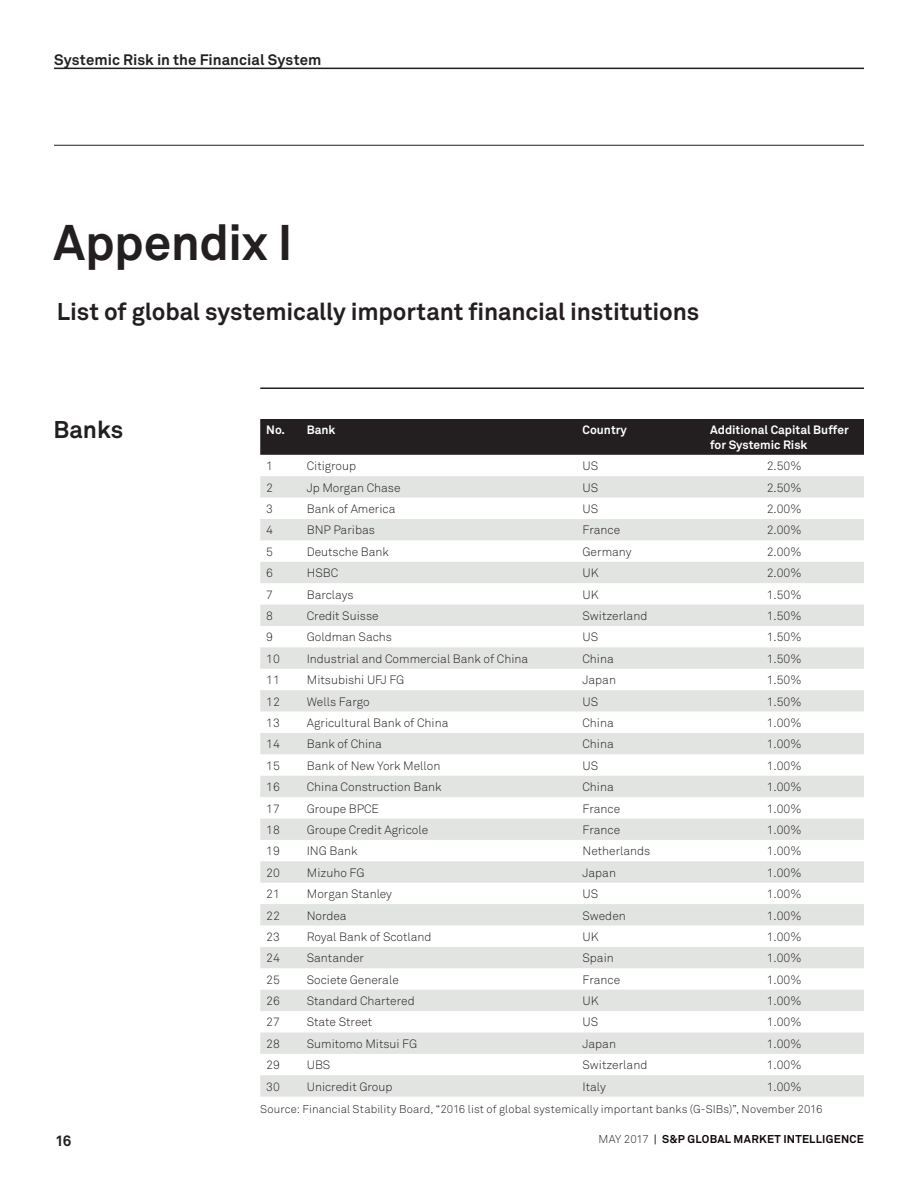
<style>
.page{position:relative;width:918px;height:1188px;background:#fff}
.page>*{position:absolute;margin:0;border:0;box-sizing:border-box;transform-origin:0 0}
.t1{font:700 49.5px "Akkurat Pro";letter-spacing:-.01em;color:#231f20}
.t2{font:700 24px "Akkurat Pro";letter-spacing:-.005em;color:#231f20}
.Lead_In{font:700 15px "Akkurat Pro";letter-spacing:.005em;color:#231f20}
.I_Contact_Header_10{font:700 15px "Akkurat Pro";color:#231f20}
.t3{font:300 12px "Akkurat Pro";color:#231f20}
.t4{font:700 12px/14.4px "Akkurat Pro";color:#fff}
.I_Disclaimer_Footnot{font:300 11.25px "Akkurat Pro";letter-spacing:.01em;color:#231f20}
.I_Code_7_5_9_5{font:700 11.25px "Akkurat Pro";letter-spacing:.025em;color:#0e0607}
.s1{font-weight:300;color:#231f20}
.s2{font-weight:400}
</style>
<div class="page">
<hr style="left:54px;top:68px;width:810px;height:1px;background:#231f20">
<hr style="left:54px;top:145px;width:810px;height:1px;background:#231f20">
<hr style="left:260px;top:387px;width:604px;height:2px;background:#231f20">
<div style="left:260px;top:419px;width:604px;height:36px;background:#231f20"></div>
<svg style="left:260px;top:476px;width:604px;height:621px"></svg>
<div style="left:260px;top:647px;width:604px;height:22px;background:#e2e4e2"></div>
<p class="Lead_In" style="left:54px;top:50px;width:269px">Systemic Risk in the Financial System</p>
<p class="t1" style="left:54px;top:212px;width:241px">Appendix I</p>
<p class="t2" style="left:57px;top:296px;width:644px">List of global systemically important financial institutions</p>
<p class="t2" style="left:54px;top:415px;width:71px">Banks</p>
<p class="t4" style="left:266px;top:423px;width:20px">No.</p>
<p class="t4" style="left:307px;top:423px;width:30px">Bank</p>
<p class="t4" style="left:583px;top:423px;width:46px">Country</p>
<p class="t4" style="left:710px;top:423px;width:140px">Additional Capital Buffer for Systemic Risk</p>
<p class="t3" style="left:266px;top:459px;width:8px">1</p>
<p class="t3" style="left:307px;top:459px;width:51px">Citigroup</p>
<p class="t3" style="left:583px;top:459px;width:17px">US</p>
<p class="t3" style="left:767px;top:459px;width:36px">2.50%</p>
<p class="t3" style="left:266px;top:480px;width:8px">2</p>
<p class="t3" style="left:307px;top:480px;width:95px">Jp Morgan Chase</p>
<p class="t3" style="left:583px;top:480px;width:17px">US</p>
<p class="t3" style="left:767px;top:480px;width:36px">2.50%</p>
<p class="t3" style="left:266px;top:502px;width:8px">3</p>
<p class="t3" style="left:307px;top:502px;width:90px">Bank of America</p>
<p class="t3" style="left:583px;top:502px;width:17px">US</p>
<p class="t3" style="left:767px;top:502px;width:36px">2.00%</p>
<p class="t3" style="left:266px;top:523px;width:8px">4</p>
<p class="t3" style="left:307px;top:523px;width:70px">BNP Paribas</p>
<p class="t3" style="left:583px;top:523px;width:39px">France</p>
<p class="t3" style="left:767px;top:523px;width:36px">2.00%</p>
<p class="t3" style="left:266px;top:544px;width:8px">5</p>
<p class="t3" style="left:307px;top:544px;width:84px">Deutsche Bank</p>
<p class="t3" style="left:583px;top:544px;width:51px">Germany</p>
<p class="t3" style="left:767px;top:544px;width:36px">2.00%</p>
<p class="t3" style="left:266px;top:566px;width:8px">6</p>
<p class="t3" style="left:307px;top:566px;width:33px">HSBC</p>
<p class="t3" style="left:583px;top:566px;width:18px">UK</p>
<p class="t3" style="left:767px;top:566px;width:36px">2.00%</p>
<p class="t3" style="left:266px;top:587px;width:8px">7</p>
<p class="t3" style="left:307px;top:587px;width:48px">Barclays</p>
<p class="t3" style="left:583px;top:587px;width:18px">UK</p>
<p class="t3" style="left:767px;top:587px;width:36px">1.50%</p>
<p class="t3" style="left:266px;top:609px;width:8px">8</p>
<p class="t3" style="left:307px;top:609px;width:73px">Credit Suisse</p>
<p class="t3" style="left:583px;top:609px;width:66px">Switzerland</p>
<p class="t3" style="left:767px;top:609px;width:36px">1.50%</p>
<p class="t3" style="left:266px;top:630px;width:8px">9</p>
<p class="t3" style="left:307px;top:630px;width:87px">Goldman Sachs</p>
<p class="t3" style="left:583px;top:630px;width:17px">US</p>
<p class="t3" style="left:767px;top:630px;width:36px">1.50%</p>
<p class="t3" style="left:266px;top:651px;width:15px">10</p>
<p class="t3" style="left:307px;top:651px;width:223px">Industrial and Commercial Bank of China</p>
<p class="t3" style="left:583px;top:651px;width:33px">China</p>
<p class="t3" style="left:767px;top:651px;width:36px">1.50%</p>
<p class="t3" style="left:266px;top:673px;width:15px">11</p>
<p class="t3" style="left:307px;top:673px;width:99px">Mitsubishi UFJ FG</p>
<p class="t3" style="left:583px;top:673px;width:35px">Japan</p>
<p class="t3" style="left:767px;top:673px;width:36px">1.50%</p>
<p class="t3" style="left:266px;top:694px;width:15px">12</p>
<p class="t3" style="left:307px;top:694px;width:64px">Wells Fargo</p>
<p class="t3" style="left:583px;top:694px;width:17px">US</p>
<p class="t3" style="left:767px;top:694px;width:36px">1.50%</p>
<p class="t3" style="left:266px;top:716px;width:15px">13</p>
<p class="t3" style="left:307px;top:716px;width:143px">Agricultural Bank of China</p>
<p class="t3" style="left:583px;top:716px;width:33px">China</p>
<p class="t3" style="left:767px;top:716px;width:36px">1.00%</p>
<p class="t3" style="left:266px;top:737px;width:15px">14</p>
<p class="t3" style="left:307px;top:737px;width:77px">Bank of China</p>
<p class="t3" style="left:583px;top:737px;width:33px">China</p>
<p class="t3" style="left:767px;top:737px;width:36px">1.00%</p>
<p class="t3" style="left:266px;top:758px;width:15px">15</p>
<p class="t3" style="left:307px;top:758px;width:135px">Bank of New York Mellon</p>
<p class="t3" style="left:583px;top:758px;width:17px">US</p>
<p class="t3" style="left:767px;top:758px;width:36px">1.00%</p>
<p class="t3" style="left:266px;top:780px;width:15px">16</p>
<p class="t3" style="left:307px;top:780px;width:136px">China Construction Bank</p>
<p class="t3" style="left:583px;top:780px;width:33px">China</p>
<p class="t3" style="left:767px;top:780px;width:36px">1.00%</p>
<p class="t3" style="left:266px;top:801px;width:15px">17</p>
<p class="t3" style="left:307px;top:801px;width:74px">Groupe BPCE</p>
<p class="t3" style="left:583px;top:801px;width:39px">France</p>
<p class="t3" style="left:767px;top:801px;width:36px">1.00%</p>
<p class="t3" style="left:266px;top:823px;width:15px">18</p>
<p class="t3" style="left:307px;top:823px;width:123px">Groupe Credit Agricole</p>
<p class="t3" style="left:583px;top:823px;width:39px">France</p>
<p class="t3" style="left:767px;top:823px;width:36px">1.00%</p>
<p class="t3" style="left:266px;top:844px;width:15px">19</p>
<p class="t3" style="left:307px;top:844px;width:52px">ING Bank</p>
<p class="t3" style="left:583px;top:844px;width:69px">Netherlands</p>
<p class="t3" style="left:767px;top:844px;width:36px">1.00%</p>
<p class="t3" style="left:266px;top:865px;width:15px">20</p>
<p class="t3" style="left:307px;top:865px;width:59px">Mizuho FG</p>
<p class="t3" style="left:583px;top:865px;width:35px">Japan</p>
<p class="t3" style="left:767px;top:865px;width:36px">1.00%</p>
<p class="t3" style="left:266px;top:887px;width:15px">21</p>
<p class="t3" style="left:307px;top:887px;width:87px">Morgan Stanley</p>
<p class="t3" style="left:583px;top:887px;width:17px">US</p>
<p class="t3" style="left:767px;top:887px;width:36px">1.00%</p>
<p class="t3" style="left:266px;top:908px;width:15px">22</p>
<p class="t3" style="left:307px;top:908px;width:41px">Nordea</p>
<p class="t3" style="left:583px;top:908px;width:45px">Sweden</p>
<p class="t3" style="left:767px;top:908px;width:36px">1.00%</p>
<p class="t3" style="left:266px;top:930px;width:15px">23</p>
<p class="t3" style="left:307px;top:930px;width:126px">Royal Bank of Scotland</p>
<p class="t3" style="left:583px;top:930px;width:18px">UK</p>
<p class="t3" style="left:767px;top:930px;width:36px">1.00%</p>
<p class="t3" style="left:266px;top:951px;width:15px">24</p>
<p class="t3" style="left:307px;top:951px;width:59px">Santander</p>
<p class="t3" style="left:583px;top:951px;width:33px">Spain</p>
<p class="t3" style="left:767px;top:951px;width:36px">1.00%</p>
<p class="t3" style="left:266px;top:972px;width:15px">25</p>
<p class="t3" style="left:307px;top:972px;width:94px">Societe Generale</p>
<p class="t3" style="left:583px;top:972px;width:39px">France</p>
<p class="t3" style="left:767px;top:972px;width:36px">1.00%</p>
<p class="t3" style="left:266px;top:994px;width:15px">26</p>
<p class="t3" style="left:307px;top:994px;width:109px">Standard Chartered</p>
<p class="t3" style="left:583px;top:994px;width:18px">UK</p>
<p class="t3" style="left:767px;top:994px;width:36px">1.00%</p>
<p class="t3" style="left:266px;top:1015px;width:15px">27</p>
<p class="t3" style="left:307px;top:1015px;width:67px">State Street</p>
<p class="t3" style="left:583px;top:1015px;width:17px">US</p>
<p class="t3" style="left:767px;top:1015px;width:36px">1.00%</p>
<p class="t3" style="left:266px;top:1037px;width:15px">28</p>
<p class="t3" style="left:307px;top:1037px;width:112px">Sumitomo Mitsui FG</p>
<p class="t3" style="left:583px;top:1037px;width:35px">Japan</p>
<p class="t3" style="left:767px;top:1037px;width:36px">1.00%</p>
<p class="t3" style="left:266px;top:1058px;width:15px">29</p>
<p class="t3" style="left:307px;top:1058px;width:25px">UBS</p>
<p class="t3" style="left:583px;top:1058px;width:66px">Switzerland</p>
<p class="t3" style="left:767px;top:1058px;width:36px">1.00%</p>
<p class="t3" style="left:266px;top:1079px;width:15px">30</p>
<p class="t3" style="left:307px;top:1079px;width:87px">Unicredit Group</p>
<p class="t3" style="left:583px;top:1079px;width:25px">Italy</p>
<p class="t3" style="left:767px;top:1079px;width:36px">1.00%</p>
<p class="I_Disclaimer_Footnot" style="left:260px;top:1102px;width:564px">Source: Financial Stability Board, “2016 list of global systemically important banks (G-SIBs)”, November 2016</p>
<p class="I_Contact_Header_10" style="left:55px;top:1131px;width:18px">16</p>
<p class="I_Code_7_5_9_5" style="left:599px;top:1132px;width:267px"><span class="s1">MAY 2017</span> <span class="s2">|</span> S&amp;P GLOBAL MARKET INTELLIGENCE</p>
</div>
